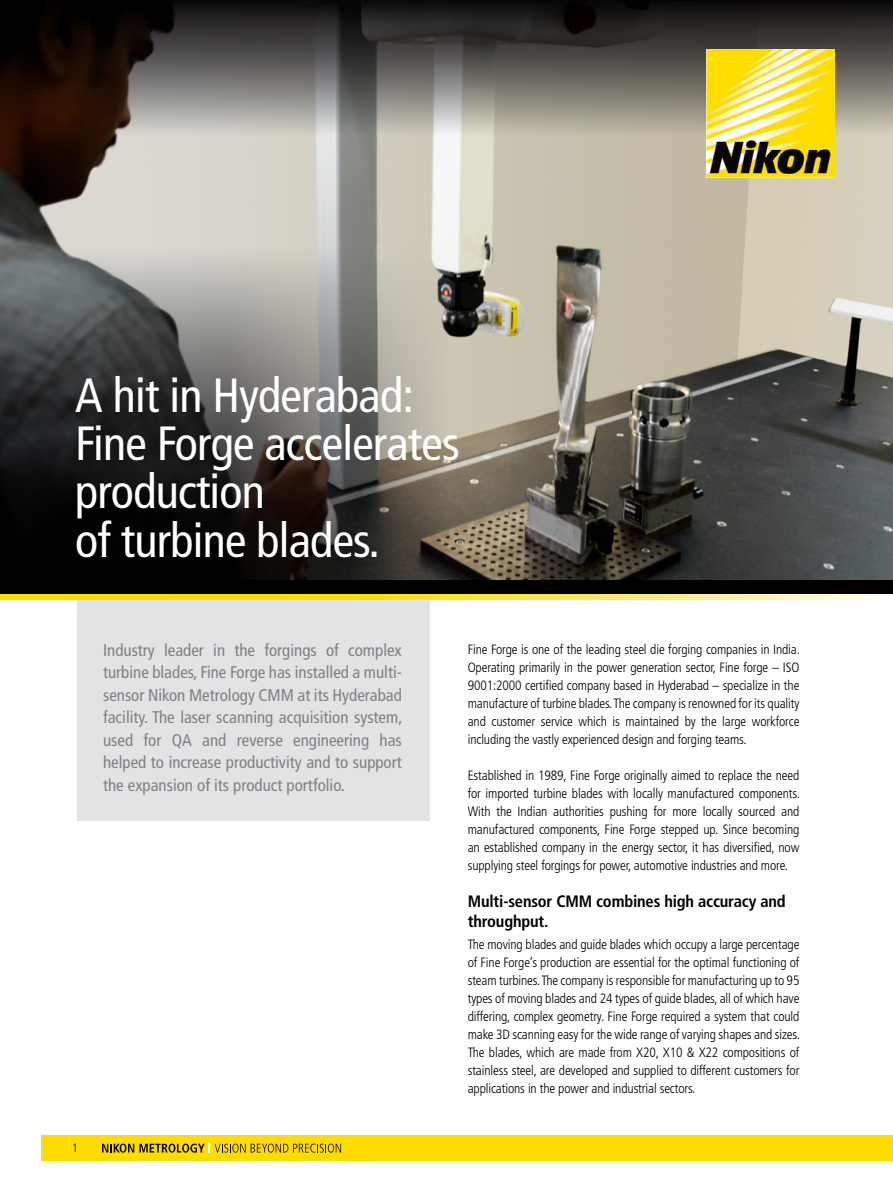
<style>
.page{position:relative;width:893px;height:1191px;background:#fff}
.page>*{position:absolute;margin:0;border:0;box-sizing:border-box;transform-origin:0 0}
.t1{font:condensed 48px/48px "Frutiger LT Std";letter-spacing:-.015em;color:#fff}
.t2{font:condensed 16.95px/22.5px "Frutiger LT Std";color:#818084;text-align:justify}
.t3{font:700 condensed 16.5px/19.5px "Frutiger LT Std";letter-spacing:-.01em;color:#000}
.t4{font:300 condensed 13.5px/18px "Frutiger LT Std";letter-spacing:-.01em;color:#000;text-align:justify}
.t5{font:300 condensed 12px "Frutiger LT Std";color:#000}
</style>
<div class="page">
<div style="left:77px;top:569px;width:352px;height:252px;background:#e1e3e4"></div>
<img style="left:0;top:137px;width:893px;height:443px">
<div style="left:41px;top:1135px;width:852px;height:25px;background:#ffdc00"></div>
<svg style="left:102px;top:1143px;width:239px;height:10px"></svg>
<svg style="left:0;top:0;width:893px;height:137px;background:#544f4a"></svg>
<img style="left:707px;top:50px;width:127px;height:127px">
<svg style="left:0;top:243px;width:448px;height:337px;background:#565451"></svg>
<svg style="left:0;top:594px;width:880px;height:6px;background:#ffe445"></svg>
<div style="left:0;top:580px;width:893px;height:14px;background:#000"></div>
<h1 class="t1" style="left:75px;top:372px;width:386px">A hit in Hyderabad:<br>Fine Forge accelerates production<br>of turbine blades.</h1>
<p class="t2" style="left:103px;top:638px;width:301px">Industry leader in the forgings of complex turbine blades, Fine Forge has installed a multi&shy;sensor Nikon Metrology CMM at its Hyderabad facility. The laser scanning acquisition system, used for QA and reverse engineering has helped to increase productivity and to support the expansion of its product portfolio.</p>
<p class="t5" style="left:72px;top:1141px;width:7px">1</p>
<p class="t4" style="left:468px;top:640px;width:334px">Fine Forge is one of the leading steel die forging companies in India.<br>Operating primarily in the power generation sector, Fine forge – ISO 9001:2000 certified company based in Hyderabad – specialize in the manufacture of turbine blades. The company is renowned for its quality and customer service which is maintained by the large workforce including the vastly experienced design and forging teams.</p>
<p class="t4" style="left:468px;top:766px;width:334px">Established in 1989, Fine Forge originally aimed to replace the need for imported turbine blades with locally manufactured components.<br>With the Indian authorities pushing for more locally sourced and manufactured components, Fine Forge stepped up. Since becoming an established company in the energy sector, it has diversified, now supplying steel forgings for power, automotive industries and more.</p>
<p class="t3" style="left:468px;top:892px;width:319px">Multi-sensor CMM combines high accuracy and throughput.</p>
<p class="t4" style="left:468px;top:935px;width:334px">The moving blades and guide blades which occupy a large percentage of Fine Forge’s production are essential for the optimal functioning of steam turbines. The company is responsible for manufacturing up to 95 types of moving blades and 24 types of guide blades, all of which have differing, complex geometry. Fine Forge required a system that could make 3D scanning easy for the wide range of varying shapes and sizes.<br>The blades, which are made from X20, X10 &amp; X22 compositions of stainless steel, are developed and supplied to different customers for applications in the power and industrial sectors.</p>
</div>
